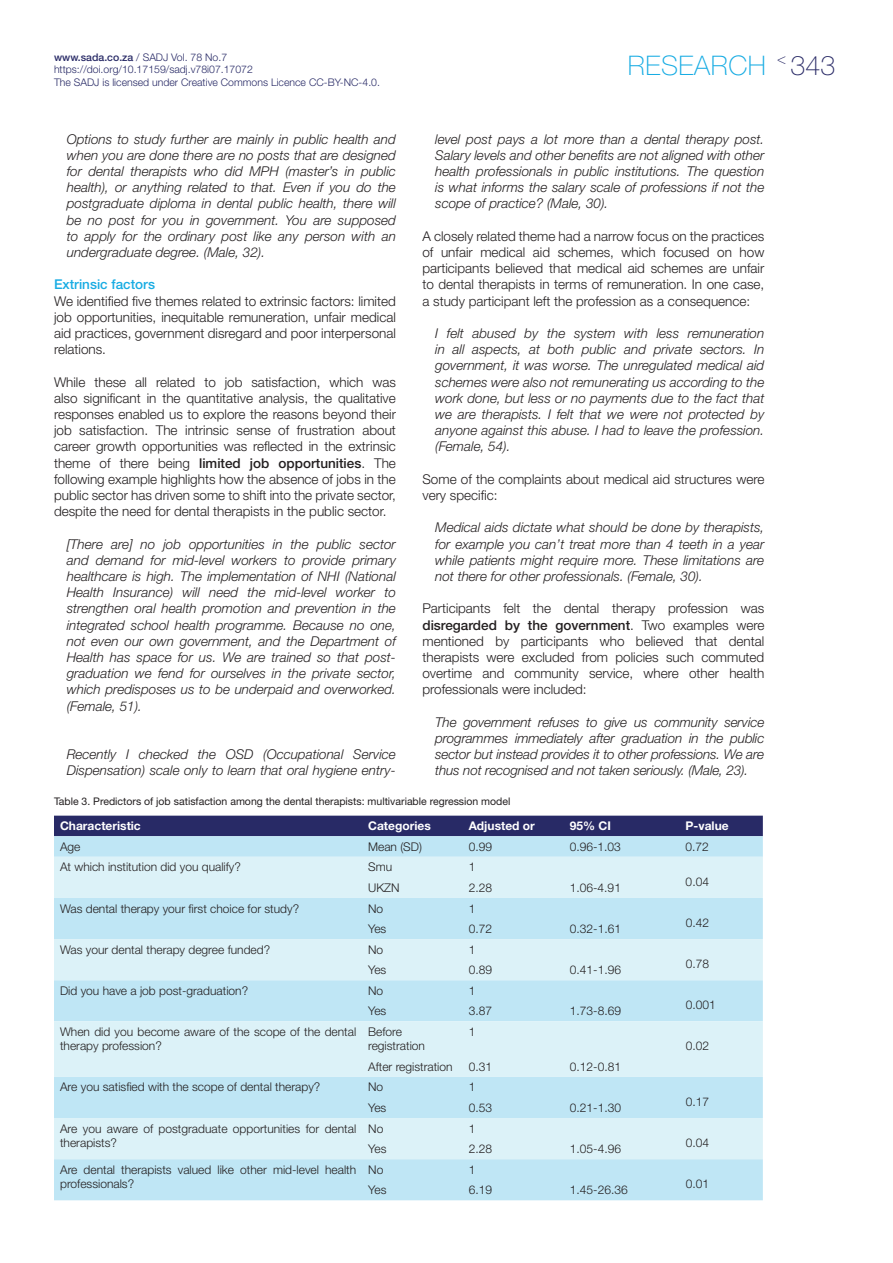
<style>
.page{position:relative;width:893px;height:1263px;background:#fff}
.page>*{position:absolute;margin:0;border:0;box-sizing:border-box;transform-origin:0 0}
.t1{font:100 27px "Helvetica Neue LT Std";letter-spacing:.02em;color:#18ace3}
.t2{font:italic 300 13.5px/16.2px "Helvetica Neue LT Std";color:#231f20;text-align:justify}
.t3{font:300 13.5px/16.2px "Helvetica Neue LT Std";color:#231f20;text-align:justify}
.t4{font:500 13.5px "Helvetica Neue LT Std";color:#18ace3}
.t5{font:300 12px/14.4px "Helvetica Neue LT Std";color:#231f20}
.t6{font:700 12px "Helvetica Neue LT Std";color:#fff}
.t7{font:300 10.5px/12.6px "Helvetica Neue LT Std";color:#282a66}
.t8{font:10.5px "Helvetica Neue LT Std";color:#231f20}
.s1{font-weight:500}
.s2{color:#292a66}
</style>
<div class="page">
<div style="left:54px;top:816px;width:709px;height:20px;background:#282a66"></div>
<div style="left:54px;top:836px;width:709px;height:364px;background:#bfe6f5"></div>
<svg style="left:54px;top:857px;width:709px;height:302px;background:#d0edf6"></svg>
<p class="t7" style="left:54px;top:50px;width:327px"><span class="s1">www.sada.co.za</span> / SADJ Vol. 78 No.7 https://doi.org/10.17159/sadj.v78i07.17072<br>The SADJ is licensed under Creative Commons Licence CC-BY-NC-4.0.</p>
<p class="t2" style="left:67px;top:131px;width:331px">Options to study further are mainly in public health and when you are done there are no posts that are designed for dental therapists who did MPH (master’s in public health), or anything related to that. Even if you do the postgraduate diploma in dental public health, there will be no post for you in government. You are supposed to apply for the ordinary post like any person with an undergraduate degree. (Male, 32).</p>
<p class="t4" style="left:54px;top:277px;width:103px">Extrinsic factors</p>
<p class="t3" style="left:54px;top:292px;width:343px">We identified five themes related to extrinsic factors: limited job opportunities, inequitable remuneration, unfair medical aid practices, government disregard and poor interpersonal relations.</p>
<p class="t3" style="left:54px;top:373px;width:343px">While these all related to job satisfaction, which was also significant in the quantitative analysis, the qualitative responses enabled us to explore the reasons beyond their job satisfaction. The intrinsic sense of frustration about career growth opportunities was reflected in the extrinsic theme of there being <span class="s1">limited job opportunities</span>. The following example highlights how the absence of jobs in the public sector has driven some to shift into the private sector, despite the need for dental therapists in the public sector.</p>
<p class="t2" style="left:67px;top:536px;width:331px">[There are] no job opportunities in the public sector and demand for mid-level workers to provide primary healthcare is high. The implementation of NHI (National Health Insurance) will need the mid-level worker to strengthen oral health promotion and prevention in the integrated school health programme. Because no one, not even our own government, and the Department of Health has space for us. We are trained so that post&shy;graduation we fend for ourselves in the private sector, which predisposes us to be underpaid and overworked. (Female, 51).</p>
<p class="t2" style="left:67px;top:746px;width:331px">Recently I checked the OSD (Occupational Service<br>Dispensation) scale only to learn that oral hygiene entry-</p>
<h1 class="t1" style="left:628px;top:50px;width:209px">RESEARCH <sup>&lt;</sup> <span class="s2">343</span></h1>
<p class="t2" style="left:435px;top:131px;width:331px">level post pays a lot more than a dental therapy post.<br>Salary levels and other benefits are not aligned with other health professionals in public institutions. The question is what informs the salary scale of professions if not the scope of practice? (Male, 30).</p>
<p class="t3" style="left:422px;top:228px;width:343px">A closely related theme had a narrow focus on the practices of unfair medical aid schemes, which focused on how participants believed that medical aid schemes are unfair to dental therapists in terms of remuneration. In one case, a study participant left the profession as a consequence:</p>
<p class="t2" style="left:435px;top:325px;width:331px">I felt abused by the system with less remuneration in all aspects, at both public and private sectors. In government, it was worse. The unregulated medical aid schemes were also not remunerating us according to the work done, but less or no payments due to the fact that we are therapists. I felt that we were not protected by anyone against this abuse. I had to leave the profession. (Female, 54).</p>
<p class="t3" style="left:422px;top:471px;width:343px">Some of the complaints about medical aid structures were very specific:</p>
<p class="t2" style="left:435px;top:519px;width:331px">Medical aids dictate what should be done by therapists, for example you can’t treat more than 4 teeth in a year while patients might require more. These limitations are not there for other professionals. (Female, 30).</p>
<p class="t3" style="left:422px;top:600px;width:343px">Participants felt the dental therapy profession was <span class="s1">disregarded by the government</span>. Two examples were mentioned by participants who believed that dental therapists were excluded from policies such commuted overtime and community service, where other health professionals were included:</p>
<p class="t2" style="left:435px;top:714px;width:331px">The government refuses to give us community service programmes immediately after graduation in the public sector but instead provides it to other professions. We are thus not recognised and not taken seriously. (Male, 23).</p>
<p class="t8" style="left:54px;top:795px;width:458px">Table 3. Predictors of job satisfaction among the dental therapists: multivariable regression model</p>
<p class="t6" style="left:60px;top:818px;width:82px">Characteristic</p>
<p class="t6" style="left:368px;top:818px;width:64px">Categories</p>
<p class="t6" style="left:469px;top:818px;width:68px">Adjusted or</p>
<p class="t6" style="left:570px;top:818px;width:43px">95% CI</p>
<p class="t6" style="left:686px;top:818px;width:45px">P-value</p>
<p class="t5" style="left:60px;top:839px;width:22px">Age</p>
<p class="t5" style="left:368px;top:839px;width:55px">Mean (SD)</p>
<p class="t5" style="left:469px;top:839px;width:25px">0.99</p>
<p class="t5" style="left:570px;top:839px;width:53px">0.96-1.03</p>
<p class="t5" style="left:686px;top:839px;width:25px">0.72</p>
<p class="t5" style="left:60px;top:860px;width:182px">At which institution did you qualify?</p>
<p class="t5" style="left:368px;top:860px;width:25px">Smu</p>
<p class="t5" style="left:469px;top:860px;width:8px">1</p>
<p class="t5" style="left:686px;top:874px;width:25px">0.04</p>
<p class="t5" style="left:368px;top:880px;width:33px">UKZN</p>
<p class="t5" style="left:469px;top:880px;width:25px">2.28</p>
<p class="t5" style="left:570px;top:880px;width:53px">1.06-4.91</p>
<p class="t5" style="left:60px;top:901px;width:241px">Was dental therapy your first choice for study?</p>
<p class="t5" style="left:368px;top:901px;width:17px">No</p>
<p class="t5" style="left:469px;top:901px;width:8px">1</p>
<p class="t5" style="left:686px;top:915px;width:25px">0.42</p>
<p class="t5" style="left:368px;top:921px;width:20px">Yes</p>
<p class="t5" style="left:469px;top:921px;width:25px">0.72</p>
<p class="t5" style="left:570px;top:921px;width:53px">0.32-1.61</p>
<p class="t5" style="left:60px;top:942px;width:212px">Was your dental therapy degree funded?</p>
<p class="t5" style="left:368px;top:942px;width:17px">No</p>
<p class="t5" style="left:469px;top:942px;width:8px">1</p>
<p class="t5" style="left:686px;top:956px;width:25px">0.78</p>
<p class="t5" style="left:368px;top:962px;width:20px">Yes</p>
<p class="t5" style="left:469px;top:962px;width:25px">0.89</p>
<p class="t5" style="left:570px;top:962px;width:53px">0.41-1.96</p>
<p class="t5" style="left:60px;top:983px;width:190px">Did you have a job post-graduation?</p>
<p class="t5" style="left:368px;top:983px;width:17px">No</p>
<p class="t5" style="left:469px;top:983px;width:8px">1</p>
<p class="t5" style="left:686px;top:997px;width:32px">0.001</p>
<p class="t5" style="left:368px;top:1004px;width:20px">Yes</p>
<p class="t5" style="left:469px;top:1004px;width:25px">3.87</p>
<p class="t5" style="left:570px;top:1004px;width:53px">1.73-8.69</p>
<p class="t5" style="left:60px;top:1024px;width:298px">When did you become aware of the scope of the dental therapy profession?</p>
<p class="t5" style="left:368px;top:1024px;width:58px">Before registration</p>
<p class="t5" style="left:469px;top:1024px;width:8px">1</p>
<p class="t5" style="left:686px;top:1038px;width:25px">0.02</p>
<p class="t5" style="left:368px;top:1059px;width:86px">After registration</p>
<p class="t5" style="left:469px;top:1059px;width:25px">0.31</p>
<p class="t5" style="left:570px;top:1059px;width:53px">0.12-0.81</p>
<p class="t5" style="left:60px;top:1080px;width:262px">Are you satisfied with the scope of dental therapy?</p>
<p class="t5" style="left:368px;top:1080px;width:17px">No</p>
<p class="t5" style="left:469px;top:1080px;width:8px">1</p>
<p class="t5" style="left:368px;top:1100px;width:20px">Yes</p>
<p class="t5" style="left:469px;top:1100px;width:25px">0.53</p>
<p class="t5" style="left:570px;top:1100px;width:53px">0.21-1.30</p>
<p class="t5" style="left:60px;top:1121px;width:298px">Are you aware of postgraduate opportunities for dental therapists?</p>
<p class="t5" style="left:368px;top:1121px;width:17px">No</p>
<p class="t5" style="left:469px;top:1121px;width:8px">1</p>
<p class="t5" style="left:368px;top:1141px;width:20px">Yes</p>
<p class="t5" style="left:469px;top:1141px;width:25px">2.28</p>
<p class="t5" style="left:570px;top:1141px;width:53px">1.05-4.96</p>
<p class="t5" style="left:60px;top:1162px;width:298px">Are dental therapists valued like other mid-level health professionals?</p>
<p class="t5" style="left:368px;top:1162px;width:17px">No</p>
<p class="t5" style="left:469px;top:1162px;width:8px">1</p>
<p class="t5" style="left:368px;top:1182px;width:20px">Yes</p>
<p class="t5" style="left:469px;top:1182px;width:25px">6.19</p>
<p class="t5" style="left:570px;top:1182px;width:59px">1.45-26.36</p>
<p class="t5" style="left:686px;top:1094px;width:25px">0.17</p>
<p class="t5" style="left:686px;top:1135px;width:25px">0.04</p>
<p class="t5" style="left:686px;top:1176px;width:25px">0.01</p>
</div>
